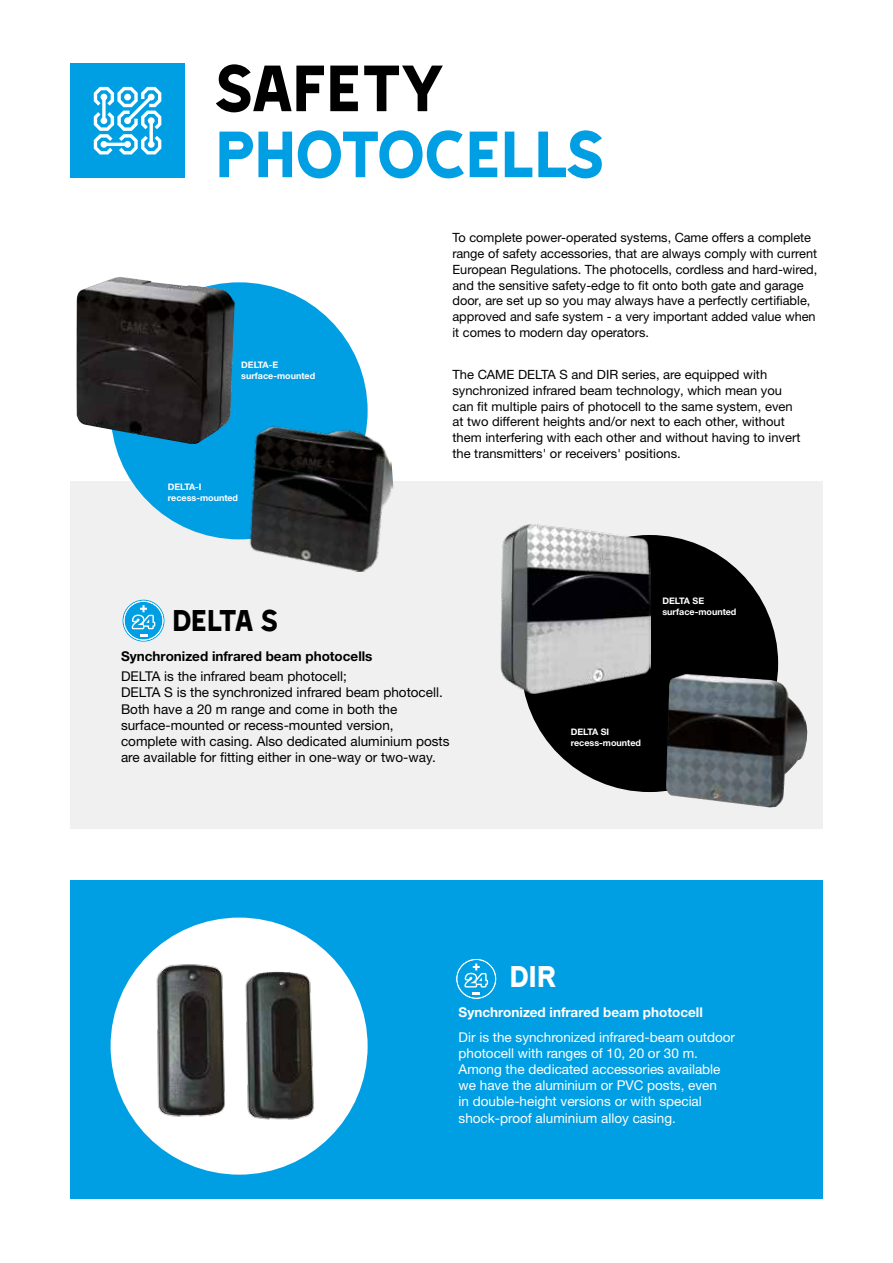
<style>
.page{position:relative;width:893px;height:1263px;background:#fff}
.page>*{position:absolute;margin:0;border:0;box-sizing:border-box;transform-origin:0 0}
.t1{font:75px "Came Type";letter-spacing:-.025em;color:#009fe3}
.t2{font:75px "Came Type";letter-spacing:-.03em;color:#000}
.t3{font:34.5px "Came Type";letter-spacing:-.06em;color:#000}
.t4{font:34.5px "Came Type";color:#fff}
.t5{font:13.5px/16.2px "Helvetica Neue LTW1 G";color:#000}
.t6{font:13.5px/16.2px "Helvetica Neue LTW1 G";color:#fff}
.t7{font:700 13.5px "Helvetica Neue LTW1 G";color:#000}
.t8{font:700 13.5px "Helvetica Neue LTW1 G";color:#fff}
.t9{font:12.75px/15.8px "Helvetica Neue LTW1 G";color:#000}
.t10{font:700 9px/10.8px "Helvetica Neue LTW1 G";color:#fff}
</style>
<div class="page">
<div style="left:70px;top:481px;width:753px;height:348px;background:#f0f0f0"></div>
<div style="left:111px;top:282px;width:257px;height:257px;background:#009fe3;border-radius:50%"></div>
<div style="left:70px;top:63px;width:115px;height:115px;background:#009fe3"></div>
<svg style="left:94px;top:87px;width:67px;height:67px"></svg>
<div style="left:124px;top:94px;width:7px;height:6px;background:#fff;border-radius:50%"></div>
<div style="left:521px;top:535px;width:257px;height:257px;background:#000;border-radius:50%"></div>
<img style="left:500px;top:524px;width:150px;height:170px">
<img style="left:666px;top:674px;width:142px;height:133px">
<svg style="left:123px;top:600px;width:41px;height:42px"></svg>
<div style="left:70px;top:880px;width:753px;height:319px;background:#009fe3"></div>
<div style="left:111px;top:917px;width:257px;height:257px;background:#fff;border-radius:50%"></div>
<img style="left:156px;top:964px;width:158px;height:156px">
<svg style="left:455px;top:958px;width:42px;height:42px"></svg>
<img style="left:76px;top:277px;width:159px;height:168px">
<img style="left:240px;top:414px;width:154px;height:158px">
<h1 class="t2" style="left:215px;top:49px;width:231px">SAFETY</h1>
<h1 class="t1" style="left:215px;top:115px;width:391px">PHOTOCELLS</h1>
<p class="t10" style="left:241px;top:360px;width:76px">DELTA-E surface-mounted</p>
<p class="t10" style="left:168px;top:481px;width:72px">DELTA-I recess-mounted</p>
<p class="t9" style="left:452px;top:230px;width:366px">To complete power-operated systems, Came offers a complete range of safety accessories, that are always comply with current European Regulations. The photocells, cordless and hard-wired, and the sensitive safety-edge to fit onto both gate and garage door, are set up so you may always have a perfectly certifiable, approved and safe system - a very important added value when it comes to modern day operators.</p>
<p class="t9" style="left:452px;top:367px;width:349px">The CAME DELTA S and DIR series, are equipped with synchronized infrared beam technology, which mean you can fit multiple pairs of photocell to the same system, even at two different heights and/or next to each other, without them interfering with each other and without having to invert the transmitters' or receivers' positions.</p>
<h2 class="t3" style="left:172px;top:603px;width:108px">DELTA S</h2>
<p class="t7" style="left:121px;top:648px;width:253px">Synchronized infrared beam photocells</p>
<p class="t5" style="left:121px;top:668px;width:330px">DELTA is the infrared beam photocell;<br>DELTA S is the synchronized infrared beam photocell.<br>Both have a 20 m range and come in both the surface-mounted or recess-mounted version, complete with casing. Also dedicated aluminium posts are available for fitting either in one-way or two-way.</p>
<p class="t10" style="left:662px;top:595px;width:76px">DELTA SE surface-mounted</p>
<p class="t10" style="left:571px;top:726px;width:72px">DELTA SI recess-mounted</p>
<h2 class="t4" style="left:510px;top:958px;width:49px">DIR</h2>
<p class="t8" style="left:459px;top:1003px;width:246px">Synchronized infrared beam photocell</p>
<p class="t6" style="left:459px;top:1028px;width:278px">Dir is the synchronized infrared-beam outdoor photocell with ranges of 10, 20 or 30 m.<br>Among the dedicated accessories available we have the aluminium or PVC posts, even<br>in double-height versions or with special shock-proof aluminium alloy casing.</p>
</div>
